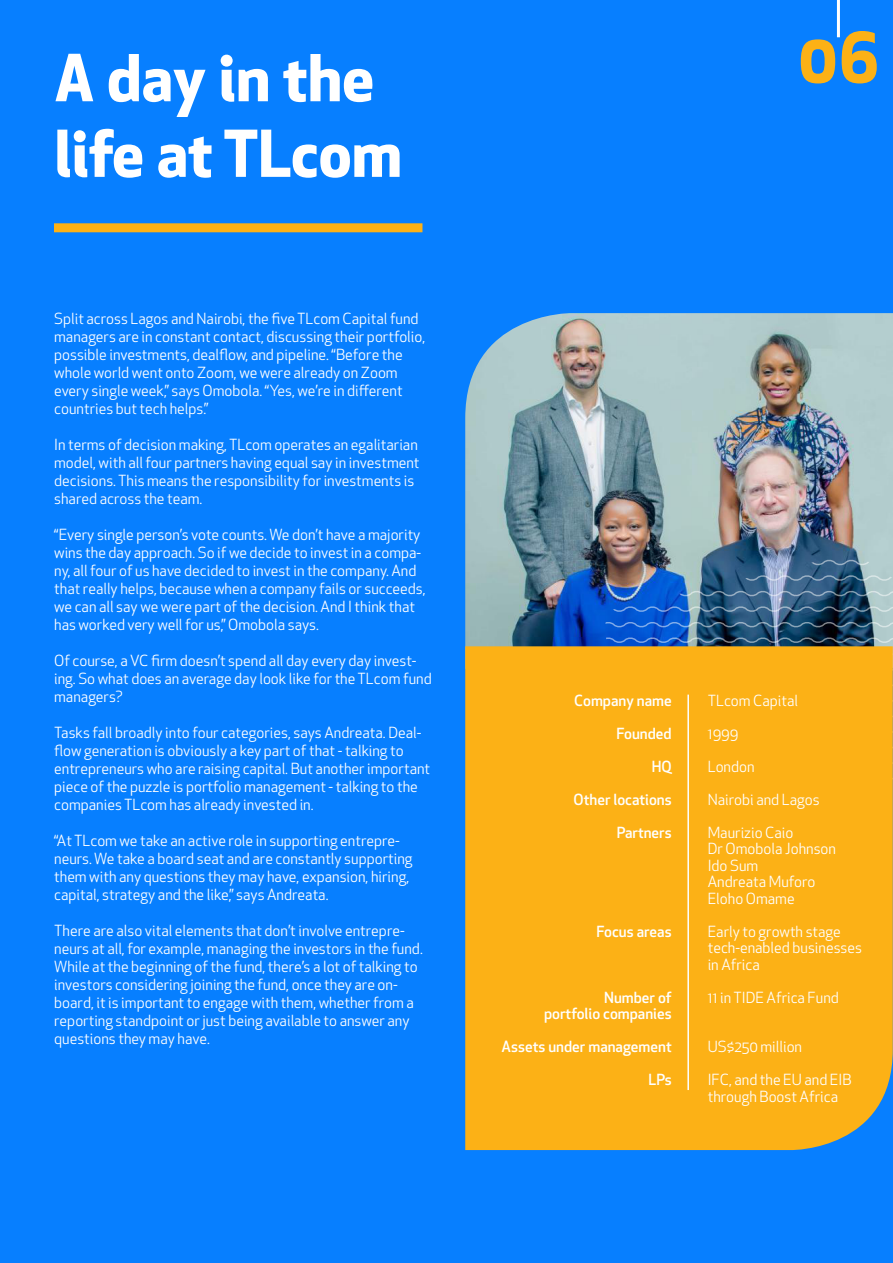
<style>
.page{position:relative;width:893px;height:1263px;background:#077fff}
.page>*{position:absolute;margin:0;border:0;box-sizing:border-box;transform-origin:0 0}
.t1{font:700 67.5px "Apex New";color:#fcb116}
.t2{font:700 63px/75.6px "Apex New";color:#fff}
.t3{font:15px/18px "Apex New";color:#fff}
.t4{font:500 15px/16.5px "Apex New";color:#fff;text-align:right}
</style>
<div class="page">
<img style="left:465px;top:313px;width:428px;height:333px">
<div style="left:54px;top:223px;width:368px;height:9px;background:#fcb116"></div>
<svg style="left:605px;top:558px;width:288px;height:9px;background:#60788d"></svg>
<img style="left:605px;top:573px;width:288px;height:10px">
<img style="left:605px;top:589px;width:288px;height:9px">
<svg style="left:605px;top:604px;width:288px;height:10px;background:#3a6a9f"></svg>
<svg style="left:605px;top:620px;width:288px;height:9px;background:#315f92"></svg>
<img style="left:605px;top:635px;width:288px;height:10px">
<div style="left:465px;top:646px;width:428px;height:504px;background:#fcb116"></div>
<hr style="left:687px;top:695px;width:2px;height:395px;background:#fff">
<hr style="left:837px;top:0;width:3px;height:37px;background:#fff">
<h2 class="t2" style="left:54px;top:38px;width:349px">A day in the life at TLcom</h2>
<p class="t3" style="left:54px;top:310px;width:373px">Split across Lagos and Nairobi, the five TLcom Capital fund managers are in constant contact, discussing their portfolio, possible investments, dealflow, and pipeline. “Before the whole world went onto Zoom, we were already on Zoom every single week,” says Omobola. “Yes, we’re in different countries but tech helps.”</p>
<p class="t3" style="left:54px;top:436px;width:367px">In terms of decision making, TLcom operates an egalitarian model, with all four partners having equal say in investment decisions. This means the responsibility for investments is shared across the team.</p>
<p class="t3" style="left:54px;top:526px;width:373px">“Every single person’s vote counts. We don’t have a majority wins the day approach. So if we decide to invest in a compa&shy;ny, all four of us have decided to invest in the company. And that really helps, because when a company fails or succeeds, we can all say we were part of the decision. And I think that has worked very well for us,” Omobola says.</p>
<p class="t3" style="left:54px;top:652px;width:379px">Of course, a VC firm doesn’t spend all day every day invest&shy;ing. So what does an average day look like for the TLcom fund managers?</p>
<p class="t3" style="left:54px;top:724px;width:377px">Tasks fall broadly into four categories, says Andreata. Deal&shy;flow generation is obviously a key part of that - talking to entrepreneurs who are raising capital. But another important piece of the puzzle is portfolio management - talking to the companies TLcom has already invested in.</p>
<p class="t3" style="left:54px;top:832px;width:360px">“At TLcom we take an active role in supporting entrepre&shy;neurs. We take a board seat and are constantly supporting them with any questions they may have, expansion, hiring, capital, strategy and the like,” says Andreata.</p>
<p class="t3" style="left:54px;top:922px;width:370px">There are also vital elements that don’t involve entrepre&shy;neurs at all, for example, managing the investors in the fund.<br>While at the beginning of the fund, there’s a lot of talking to investors considering joining the fund, once they are on&shy;board, it is important to engage with them, whether from a reporting standpoint or just being available to answer any questions they may have.</p>
<h1 class="t1" style="left:798px;top:9px;width:84px">06</h1>
<p class="t4" style="left:574px;top:692px;width:99px">Company name</p>
<p class="t4" style="left:616px;top:725px;width:57px">Founded</p>
<p class="t4" style="left:652px;top:758px;width:21px">HQ</p>
<p class="t4" style="left:574px;top:791px;width:100px">Other locations</p>
<p class="t4" style="left:617px;top:824px;width:56px">Partners</p>
<p class="t4" style="left:596px;top:923px;width:77px">Focus areas</p>
<p class="t4" style="left:544px;top:989px;width:129px">Number of<br>portfolio companies</p>
<p class="t4" style="left:502px;top:1038px;width:172px">Assets under management</p>
<p class="t4" style="left:648px;top:1071px;width:25px">LPs</p>
<p class="t3" style="left:708px;top:691px;width:92px">TLcom Capital</p>
<p class="t3" style="left:708px;top:724px;width:32px">1999</p>
<p class="t3" style="left:708px;top:757px;width:48px">London</p>
<p class="t3" style="left:708px;top:790px;width:114px">Nairobi and Lagos</p>
<p class="t3" style="left:708px;top:824px;width:130px;line-height:16.5px">Maurizio Caio<br>Dr Omobola Johnson<br>Ido Sum<br>Andreata Muforo<br>Eloho Omame</p>
<p class="t3" style="left:708px;top:923px;width:156px;line-height:16.5px">Early to growth stage tech-enabled businesses in Africa</p>
<p class="t3" style="left:708px;top:988px;width:133px">11 in TIDE Africa Fund</p>
<p class="t3" style="left:708px;top:1038px;width:96px">US$250 million</p>
<p class="t3" style="left:708px;top:1072px;width:145px;line-height:16.5px">IFC, and the EU and EIB through Boost Africa</p>
</div>
